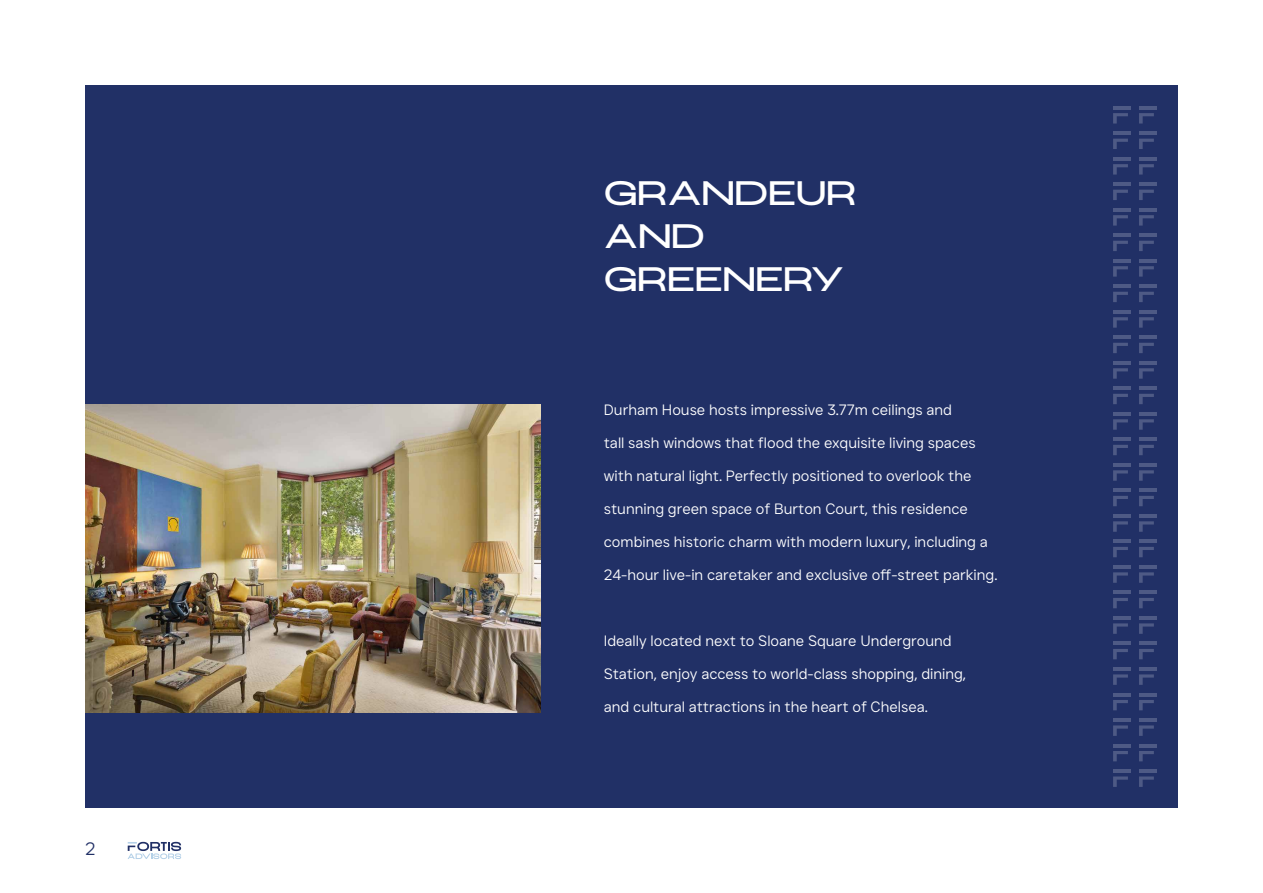
<style>
.page{position:relative;width:1263px;height:893px;background:#fff}
.page>*{position:absolute;margin:0;border:0;box-sizing:border-box;transform-origin:0 0}
.t1{font:500 36px "Oldburg Display";color:#fff}
.t2{font:300 18px "JUST Sans";color:#213066}
.t3{font:300 15px "JUST Sans";color:#fff}
</style>
<div class="page">
<div style="left:85px;top:85px;width:1093px;height:723px;background:#213066"></div>
<img style="left:85px;top:405px;width:455px;height:307px">
<hr style="left:1139px;top:106px;width:18px;height:3px;background:#4e5a85">
<svg style="left:1139px;top:113px;width:15px;height:11px"></svg>
<hr style="left:1113px;top:106px;width:18px;height:3px;background:#4e5a85">
<svg style="left:1113px;top:113px;width:15px;height:11px"></svg>
<hr style="left:1139px;top:132px;width:18px;height:3px;background:#4e5a85">
<svg style="left:1139px;top:139px;width:15px;height:10px"></svg>
<hr style="left:1113px;top:132px;width:18px;height:3px;background:#4e5a85">
<svg style="left:1113px;top:139px;width:15px;height:10px"></svg>
<hr style="left:1139px;top:157px;width:18px;height:3px;background:#4e5a85">
<svg style="left:1139px;top:164px;width:15px;height:11px"></svg>
<hr style="left:1113px;top:157px;width:18px;height:3px;background:#4e5a85">
<svg style="left:1113px;top:164px;width:15px;height:11px"></svg>
<hr style="left:1139px;top:183px;width:18px;height:3px;background:#4e5a85">
<svg style="left:1139px;top:190px;width:15px;height:10px"></svg>
<hr style="left:1113px;top:183px;width:18px;height:3px;background:#4e5a85">
<svg style="left:1113px;top:190px;width:15px;height:10px"></svg>
<hr style="left:1139px;top:208px;width:18px;height:3px;background:#4e5a85">
<svg style="left:1139px;top:215px;width:15px;height:11px"></svg>
<hr style="left:1113px;top:208px;width:18px;height:3px;background:#4e5a85">
<svg style="left:1113px;top:215px;width:15px;height:11px"></svg>
<hr style="left:1139px;top:234px;width:18px;height:3px;background:#4e5a85">
<svg style="left:1139px;top:241px;width:15px;height:10px"></svg>
<hr style="left:1113px;top:234px;width:18px;height:3px;background:#4e5a85">
<svg style="left:1113px;top:241px;width:15px;height:10px"></svg>
<hr style="left:1139px;top:259px;width:18px;height:3px;background:#4e5a85">
<svg style="left:1139px;top:266px;width:15px;height:11px"></svg>
<hr style="left:1113px;top:259px;width:18px;height:3px;background:#4e5a85">
<svg style="left:1113px;top:266px;width:15px;height:11px"></svg>
<hr style="left:1139px;top:285px;width:18px;height:3px;background:#4e5a85">
<svg style="left:1139px;top:292px;width:15px;height:10px"></svg>
<hr style="left:1113px;top:285px;width:18px;height:3px;background:#4e5a85">
<svg style="left:1113px;top:292px;width:15px;height:10px"></svg>
<hr style="left:1139px;top:310px;width:18px;height:3px;background:#4e5a85">
<svg style="left:1139px;top:317px;width:15px;height:11px"></svg>
<hr style="left:1113px;top:310px;width:18px;height:3px;background:#4e5a85">
<svg style="left:1113px;top:317px;width:15px;height:11px"></svg>
<hr style="left:1139px;top:336px;width:18px;height:3px;background:#4e5a85">
<svg style="left:1139px;top:343px;width:15px;height:10px"></svg>
<hr style="left:1113px;top:336px;width:18px;height:3px;background:#4e5a85">
<svg style="left:1113px;top:343px;width:15px;height:10px"></svg>
<hr style="left:1139px;top:361px;width:18px;height:3px;background:#4e5a85">
<svg style="left:1139px;top:368px;width:15px;height:11px"></svg>
<hr style="left:1113px;top:361px;width:18px;height:3px;background:#4e5a85">
<svg style="left:1113px;top:368px;width:15px;height:11px"></svg>
<hr style="left:1139px;top:387px;width:18px;height:3px;background:#4e5a85">
<svg style="left:1139px;top:394px;width:15px;height:10px"></svg>
<hr style="left:1113px;top:387px;width:18px;height:3px;background:#4e5a85">
<svg style="left:1113px;top:394px;width:15px;height:10px"></svg>
<hr style="left:1139px;top:412px;width:18px;height:3px;background:#4e5a85">
<svg style="left:1139px;top:419px;width:15px;height:11px"></svg>
<hr style="left:1113px;top:412px;width:18px;height:3px;background:#4e5a85">
<svg style="left:1113px;top:419px;width:15px;height:11px"></svg>
<hr style="left:1139px;top:438px;width:18px;height:3px;background:#4e5a85">
<svg style="left:1139px;top:445px;width:15px;height:10px"></svg>
<hr style="left:1113px;top:438px;width:18px;height:3px;background:#4e5a85">
<svg style="left:1113px;top:445px;width:15px;height:10px"></svg>
<hr style="left:1139px;top:463px;width:18px;height:3px;background:#4e5a85">
<svg style="left:1139px;top:470px;width:15px;height:11px"></svg>
<hr style="left:1113px;top:463px;width:18px;height:3px;background:#4e5a85">
<svg style="left:1113px;top:470px;width:15px;height:11px"></svg>
<hr style="left:1139px;top:489px;width:18px;height:3px;background:#4e5a85">
<svg style="left:1139px;top:496px;width:15px;height:10px"></svg>
<hr style="left:1113px;top:489px;width:18px;height:3px;background:#4e5a85">
<svg style="left:1113px;top:496px;width:15px;height:10px"></svg>
<hr style="left:1139px;top:514px;width:18px;height:3px;background:#4e5a85">
<svg style="left:1139px;top:521px;width:15px;height:11px"></svg>
<hr style="left:1113px;top:514px;width:18px;height:3px;background:#4e5a85">
<svg style="left:1113px;top:521px;width:15px;height:11px"></svg>
<hr style="left:1139px;top:540px;width:18px;height:3px;background:#4e5a85">
<svg style="left:1139px;top:547px;width:15px;height:10px"></svg>
<hr style="left:1113px;top:540px;width:18px;height:3px;background:#4e5a85">
<svg style="left:1113px;top:547px;width:15px;height:10px"></svg>
<hr style="left:1139px;top:565px;width:18px;height:3px;background:#4e5a85">
<svg style="left:1139px;top:572px;width:15px;height:11px"></svg>
<hr style="left:1113px;top:565px;width:18px;height:3px;background:#4e5a85">
<svg style="left:1113px;top:572px;width:15px;height:11px"></svg>
<hr style="left:1139px;top:591px;width:18px;height:3px;background:#4e5a85">
<svg style="left:1139px;top:598px;width:15px;height:10px"></svg>
<hr style="left:1113px;top:591px;width:18px;height:3px;background:#4e5a85">
<svg style="left:1113px;top:598px;width:15px;height:10px"></svg>
<hr style="left:1139px;top:616px;width:18px;height:3px;background:#4e5a85">
<svg style="left:1139px;top:623px;width:15px;height:11px"></svg>
<hr style="left:1113px;top:616px;width:18px;height:3px;background:#4e5a85">
<svg style="left:1113px;top:623px;width:15px;height:11px"></svg>
<hr style="left:1139px;top:642px;width:18px;height:3px;background:#4e5a85">
<svg style="left:1139px;top:649px;width:15px;height:10px"></svg>
<hr style="left:1113px;top:642px;width:18px;height:3px;background:#4e5a85">
<svg style="left:1113px;top:649px;width:15px;height:10px"></svg>
<hr style="left:1139px;top:667px;width:18px;height:4px;background:#4e5a85">
<svg style="left:1139px;top:674px;width:15px;height:11px"></svg>
<hr style="left:1113px;top:667px;width:18px;height:4px;background:#4e5a85">
<svg style="left:1113px;top:674px;width:15px;height:11px"></svg>
<hr style="left:1139px;top:693px;width:18px;height:3px;background:#4e5a85">
<svg style="left:1139px;top:700px;width:15px;height:10px"></svg>
<hr style="left:1113px;top:693px;width:18px;height:3px;background:#4e5a85">
<svg style="left:1113px;top:700px;width:15px;height:10px"></svg>
<hr style="left:1139px;top:718px;width:18px;height:4px;background:#4e5a85">
<svg style="left:1139px;top:725px;width:15px;height:11px"></svg>
<hr style="left:1113px;top:718px;width:18px;height:4px;background:#4e5a85">
<svg style="left:1113px;top:725px;width:15px;height:11px"></svg>
<hr style="left:1139px;top:744px;width:18px;height:3px;background:#4e5a85">
<svg style="left:1139px;top:751px;width:15px;height:10px"></svg>
<hr style="left:1113px;top:744px;width:18px;height:3px;background:#4e5a85">
<svg style="left:1113px;top:751px;width:15px;height:10px"></svg>
<hr style="left:1139px;top:769px;width:18px;height:4px;background:#4e5a85">
<svg style="left:1139px;top:776px;width:15px;height:11px"></svg>
<hr style="left:1113px;top:769px;width:18px;height:4px;background:#4e5a85">
<svg style="left:1113px;top:776px;width:15px;height:11px"></svg>
<svg style="left:128px;top:842px;width:53px;height:17px"></svg>
<p class="t2" style="left:85px;top:838px;width:12px">2</p>
<p class="t1" style="left:604px;top:170px;width:254px">GRANDEUR</p>
<p class="t1" style="left:604px;top:214px;width:102px">AND</p>
<p class="t1" style="left:604px;top:257px;width:242px">GREENERY</p>
<p class="t3" style="left:604px;top:401px;width:350px">Durham House hosts impressive 3.77m ceilings and</p>
<p class="t3" style="left:604px;top:434px;width:373px">tall sash windows that flood the exquisite living spaces</p>
<p class="t3" style="left:604px;top:467px;width:369px">with natural light. Perfectly positioned to overlook the</p>
<p class="t3" style="left:604px;top:500px;width:366px">stunning green space of Burton Court, this residence</p>
<p class="t3" style="left:604px;top:533px;width:386px">combines historic charm with modern luxury, including a</p>
<p class="t3" style="left:604px;top:566px;width:395px">24-hour live-in caretaker and exclusive off-street parking.</p>
<p class="t3" style="left:604px;top:632px;width:349px">Ideally located next to Sloane Square Underground</p>
<p class="t3" style="left:604px;top:665px;width:364px">Station, enjoy access to world-class shopping, dining,</p>
<p class="t3" style="left:604px;top:698px;width:326px">and cultural attractions in the heart of Chelsea.</p>
</div>
